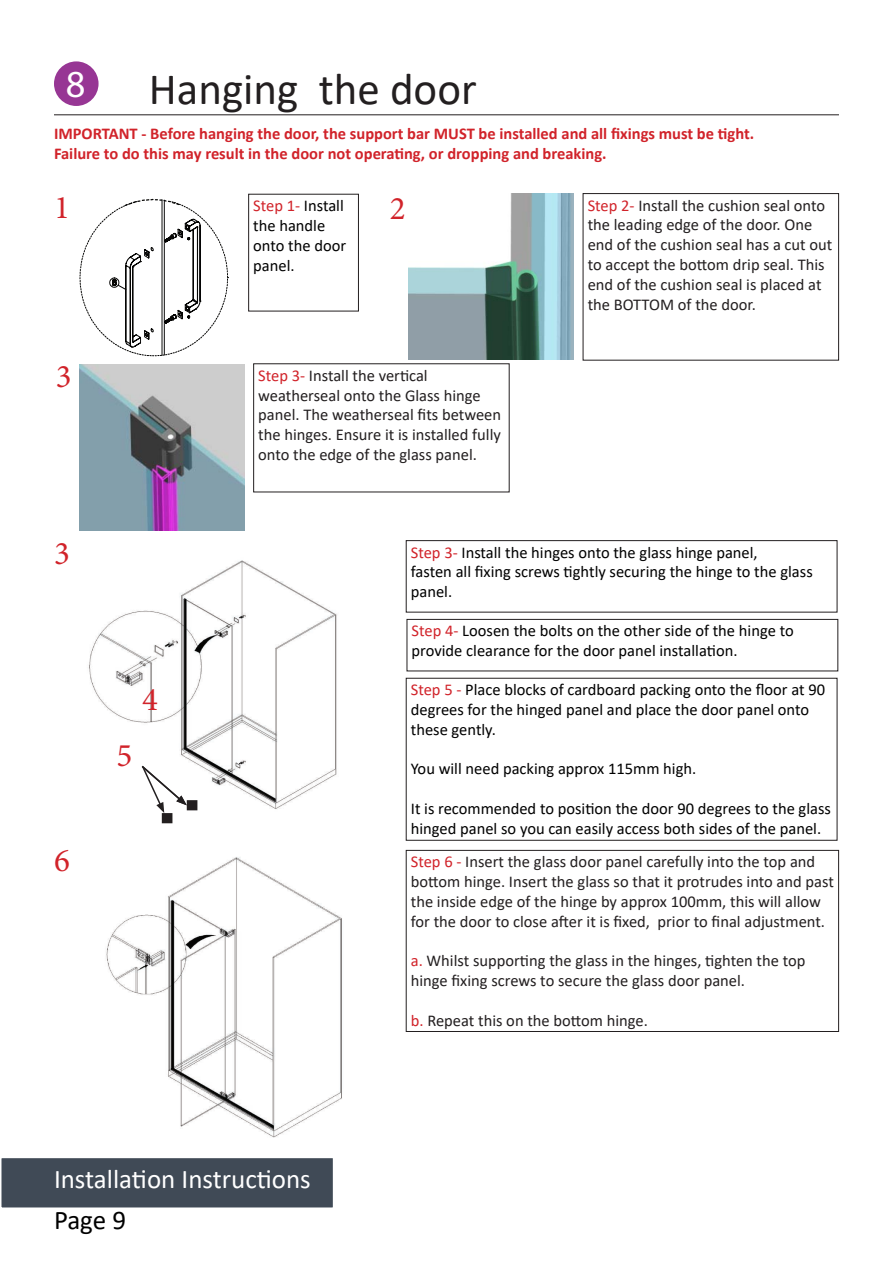
<style>
.page{position:relative;width:893px;height:1263px;background:#fff}
.page>*{position:absolute;margin:0;border:0;box-sizing:border-box;transform-origin:0 0}
.t1{font:45px "Calibri";color:#231f20}
.t2{font:38.25px "Myriad Pro";color:#fff}
.t3{font:33px "Minion Pro";color:#d1232a}
.t4{font:27px "Calibri";color:#fff}
.t5{font:27px "Calibri";color:#000}
.t6{font:16.5px/19.8px "Calibri";color:#231f20}
.t7{font:16.5px/19.8px "Calibri";color:#000}
.t8{font:700 16.5px "Calibri";color:#d1232a}
.s1{color:#d1232a}
</style>
<div class="page">
<hr style="left:54px;top:114px;width:785px;height:1px;background:#231f20">
<div style="left:1px;top:1157px;width:333px;height:51px;background:#404a56"></div>
<div style="left:0;top:1157px;width:334px;height:52px;border:2px solid #fff"></div>
<div style="left:55px;top:62px;width:43px;height:43px;background:#973694;border-radius:50%"></div>
<div style="left:54px;top:61px;width:45px;height:45px;border:2px solid #973694;border-radius:50%"></div>
<svg style="left:80px;top:199px;width:148px;height:157px"></svg>
<div style="left:248px;top:194px;width:111px;height:117px;border:1px solid #231f20"></div>
<div style="left:406px;top:540px;width:431px;height:72px;border:1px solid #231f20"></div>
<div style="left:406px;top:850px;width:433px;height:182px;border:1px solid #231f20"></div>
<img style="left:89px;top:560px;width:248px;height:256px">
<div style="left:406px;top:678px;width:431px;height:163px;border:1px solid #231f20"></div>
<img style="left:106px;top:857px;width:236px;height:281px">
<div style="left:407px;top:619px;width:431px;height:52px;border:1px solid #231f20"></div>
<svg style="left:140px;top:764px;width:47px;height:49px"></svg>
<div style="left:188px;top:801px;width:9px;height:9px;background:#231f20"></div>
<div style="left:187px;top:800px;width:10px;height:10px;border:2px solid #231f20"></div>
<div style="left:163px;top:814px;width:9px;height:8px;background:#231f20"></div>
<div style="left:162px;top:813px;width:10px;height:10px;border:2px solid #231f20"></div>
<img style="left:79px;top:364px;width:166px;height:166px">
<div style="left:583px;top:193px;width:256px;height:167px;border:1px solid #231f20"></div>
<img style="left:408px;top:194px;width:166px;height:166px">
<p class="t2" style="left:66px;top:60px;width:21px">8</p>
<p class="t8" style="left:54px;top:122px;width:702px">IMPORTANT - Before hanging the door, the support bar MUST be installed and all fixings must be tight.</p>
<p class="t8" style="left:54px;top:142px;width:554px">Failure to do this may result in the door not operating, or dropping and breaking.</p>
<p class="t3" style="left:54px;top:185px;width:17px">1</p>
<p class="t7" style="left:253px;top:195px;width:94px"><span class="s1">Step 1-</span> Install the handle onto the door panel.</p>
<p class="t1" style="left:149px;top:58px;width:329px">Hanging the door</p>
<p class="t3" style="left:390px;top:186px;width:17px">2</p>
<p class="t6" style="left:588px;top:195px;width:246px"><span class="s1">Step 2-</span> Install the cushion seal onto the leading edge of the door. One end of the cushion seal has a cut out to accept the bottom drip seal. This end of the cushion seal is placed at the BOTTOM of the door.</p>
<p class="t3" style="left:56px;top:355px;width:17px">3</p>
<p class="t3" style="left:54px;top:532px;width:17px">3</p>
<p class="t3" style="left:54px;top:838px;width:17px">6</p>
<p class="t3" style="left:142px;top:678px;width:17px">4</p>
<p class="t3" style="left:116px;top:734px;width:17px">5</p>
<p class="t6" style="left:258px;top:365px;width:171px"><span class="s1">Step 3-</span> Install the vertical</p>
<p class="t6" style="left:258px;top:385px;width:244px">weatherseal onto the Glass hinge panel. The weatherseal fits between the hinges. Ensure it is installed fully onto the edge of the glass panel.</p>
<p class="t7" style="left:411px;top:542px;width:348px"><span class="s1">Step 3-</span> Install the hinges onto the glass hinge panel,</p>
<p class="t7" style="left:411px;top:562px;width:403px">fasten all fixing screws tightly securing the hinge to the glass panel.</p>
<p class="t7" style="left:412px;top:621px;width:384px"><span class="s1">Step 4-</span> Loosen the bolts on the other side of the hinge to</p>
<p class="t7" style="left:412px;top:640px;width:327px">provide clearance for the door panel installation.</p>
<p class="t7" style="left:411px;top:679px;width:416px"><span class="s1">Step 5 -</span> Place blocks of cardboard packing onto the floor at 90 degrees for the hinged panel and place the door panel onto these gently.</p>
<p class="t7" style="left:411px;top:759px;width:287px">You will need packing approx 115mm high.</p>
<p class="t7" style="left:411px;top:798px;width:422px">It is recommended to position the door 90 degrees to the glass hinged panel so you can easily access both sides of the panel.</p>
<p class="t6" style="left:411px;top:851px;width:425px"><span class="s1">Step 6 -</span> Insert the glass door panel carefully into the top and bottom hinge. Insert the glass so that it protrudes into and past the inside edge of the hinge by approx 100mm, this will allow for the door to close after it is fixed, prior to final adjustment.</p>
<p class="t6" style="left:411px;top:950px;width:396px"><span class="s1">a.</span> Whilst supporting the glass in the hinges, tighten the top hinge fixing screws to secure the glass door panel.</p>
<p class="t6" style="left:411px;top:1010px;width:239px"><span class="s1">b.</span> Repeat this on the bottom hinge.</p>
<p class="t4" style="left:54px;top:1160px;width:258px">Installation Instructions</p>
<p class="t5" style="left:54px;top:1201px;width:74px">Page 9</p>
</div>
